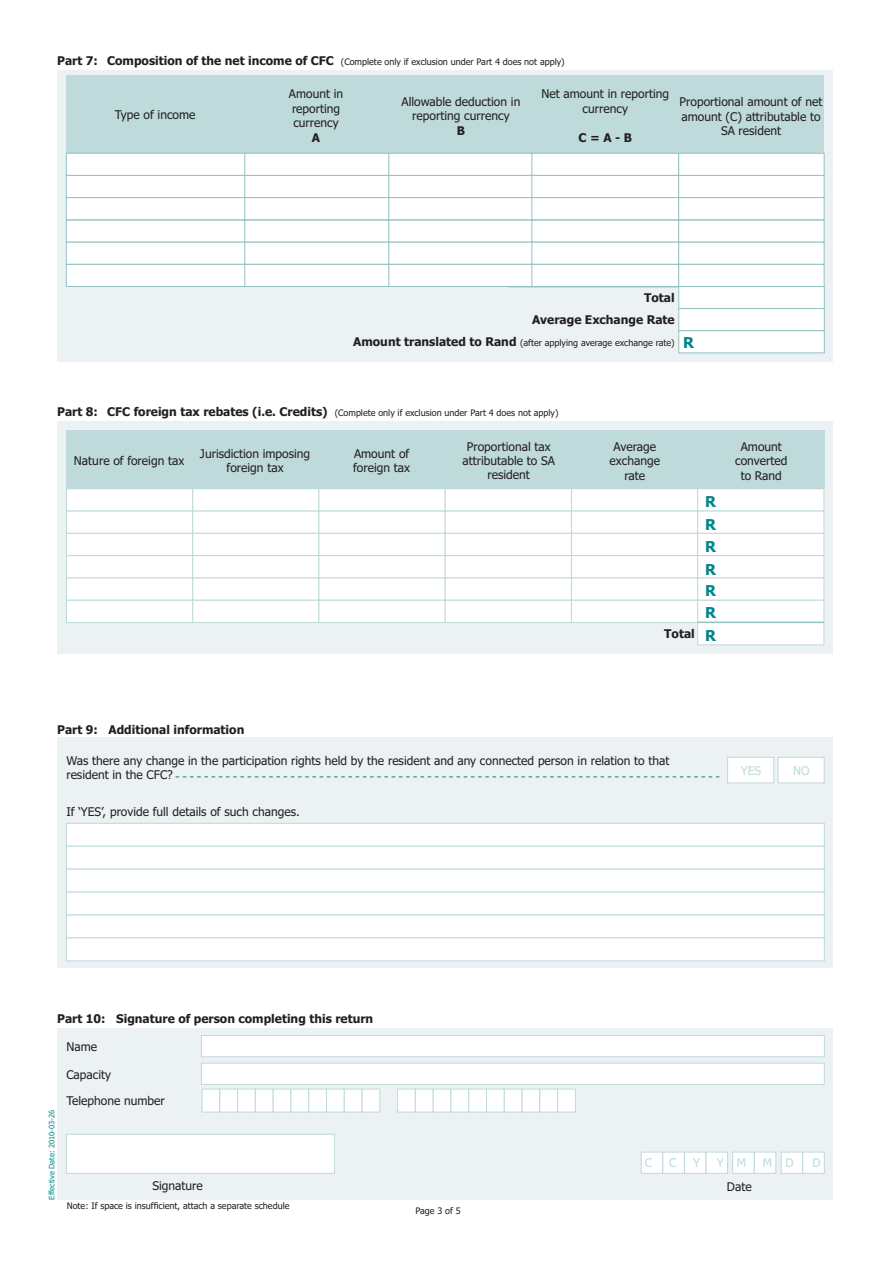
<style>
.page{position:relative;width:893px;height:1262px;background:#fff}
.page>*{position:absolute;margin:0;border:0;box-sizing:border-box;transform-origin:0 0}
.t1{font:700 15px/22.2px "Tahoma";color:#008689;text-align:justify}
.t2{font:12px/14.5px "Tahoma";color:#231f20;text-align:center}
.t3{font:700 12px/21.8px "Tahoma";color:#231f20;text-align:right}
.t4{font:12px "Tahoma";color:#bfdada}
.t5{font:9px "Tahoma";color:#231f20}
.t6{font:7.5px "Tahoma";color:#008689}
.s1{font-weight:700;font-size:12px}
.s2{font-size:15px;color:#008689}
</style>
<div class="page">
<div style="left:57px;top:70px;width:775px;height:292px;background:#ecf2f3"></div>
<div style="left:57px;top:422px;width:775px;height:232px;background:#ecf2f3"></div>
<svg style="left:66px;top:489px;width:758px;height:156px"></svg>
<div style="left:66px;top:76px;width:231px;height:78px;background:#bfdada"></div>
<div style="left:402px;top:76px;width:106px;height:78px;background:#bfdada"></div>
<div style="left:297px;top:76px;width:105px;height:78px;background:#bfdada"></div>
<div style="left:613px;top:76px;width:105px;height:78px;background:#bfdada"></div>
<div style="left:718px;top:76px;width:106px;height:78px;background:#bfdada"></div>
<div style="left:508px;top:76px;width:105px;height:78px;background:#bfdada"></div>
<div style="left:66px;top:430px;width:231px;height:59px;background:#bfdada"></div>
<div style="left:403px;top:430px;width:105px;height:59px;background:#bfdada"></div>
<div style="left:297px;top:430px;width:106px;height:59px;background:#bfdada"></div>
<div style="left:613px;top:430px;width:106px;height:59px;background:#bfdada"></div>
<div style="left:718px;top:430px;width:106px;height:59px;background:#bfdada"></div>
<div style="left:508px;top:430px;width:105px;height:59px;background:#bfdada"></div>
<hr style="left:697px;top:621px;width:126px;height:2px;background:#93c2c2">
<svg style="left:66px;top:153px;width:758px;height:200px"></svg>
<div style="left:57px;top:737px;width:775px;height:230px;background:#ecf2f3"></div>
<svg style="left:175px;top:757px;width:649px;height:26px"></svg>
<svg style="left:66px;top:823px;width:758px;height:138px;background:#fbfcfc"></svg>
<div style="left:57px;top:1028px;width:775px;height:171px;background:#ecf2f3"></div>
<svg style="left:66px;top:1133px;width:269px;height:40px;background:#fcfdfd"></svg>
<svg style="left:641px;top:1151px;width:183px;height:22px;background:#f6fafa"></svg>
<svg style="left:201px;top:1035px;width:623px;height:77px"></svg>
<p class="t5" style="left:57px;top:58px;width:509px"><span class="s1">Part 7: Composition of the net income of CFC</span> (Complete only if exclusion under Part 4 does not apply)</p>
<p class="t2" style="left:115px;top:109px;width:82px">Type of income</p>
<p class="t2" style="left:289px;top:88px;width:56px;text-align:left">Amount in reporting currency</p>
<p class="t3" style="left:312px;top:128px;width:10px">A</p>
<p class="t2" style="left:401px;top:95px;width:120px">Allowable deduction in reporting currency</p>
<p class="t3" style="left:457px;top:120px;width:10px">B</p>
<p class="t2" style="left:541px;top:88px;width:129px">Net amount in reporting currency</p>
<p class="t3" style="left:578px;top:128px;width:55px">C = A - B</p>
<p class="t2" style="left:679px;top:96px;width:144px">Proportional amount of net amount (C) attributable to<br>SA resident</p>
<p class="t3" style="left:532px;top:288px;width:144px">Total<br>Average Exchange Rate</p>
<p class="t5" style="left:353px;top:339px;width:323px"><span class="s1">Amount translated to Rand</span> (after applying average exchange rate)</p>
<p class="t1" style="left:683px;top:333px;width:12px">R</p>
<p class="t5" style="left:57px;top:409px;width:503px"><span class="s1">Part 8: CFC foreign tax rebates (i.e. Credits)</span> (Complete only if exclusion under Part 4 does not apply)</p>
<p class="t2" style="left:462px;top:440px;width:94px">Proportional tax attributable to SA resident</p>
<p class="t2" style="left:74px;top:454px;width:112px">Nature of foreign tax</p>
<p class="t2" style="left:353px;top:447px;width:58px;text-align:left">Amount of foreign tax</p>
<p class="t2" style="left:609px;top:440px;width:52px">Average exchange rate</p>
<p class="t2" style="left:735px;top:440px;width:54px">Amount converted to Rand</p>
<p class="t2" style="left:200px;top:447px;width:112px">Jurisdiction imposing foreign tax</p>
<p class="t1" style="left:705px;top:492px;width:12px">R R R R R R</p>
<p class="t3" style="left:664px;top:623px;width:53px">Total <span class="s2">R</span></p>
<p class="t3" style="left:57px;top:719px;width:189px">Part 9: Additional information</p>
<p class="t2" style="left:66px;top:754px;width:604px;text-align:left">Was there any change in the participation rights held by the resident and any connected person in relation to that resident in the CFC?</p>
<p class="t2" style="left:66px;top:805px;width:235px">If ‘YES’, provide full details of such changes.</p>
<p class="t4" style="left:740px;top:765px;width:22px">YES</p>
<p class="t4" style="left:793px;top:765px;width:18px">NO</p>
<p class="t3" style="left:57px;top:1008px;width:318px">Part 10: Signature of person completing this return</p>
<p class="t2" style="left:66px;top:1040px;width:32px">Name</p>
<p class="t2" style="left:66px;top:1068px;width:46px">Capacity</p>
<p class="t2" style="left:66px;top:1094px;width:100px">Telephone number</p>
<p class="t6" style="left:49px;top:1199px;width:91px;rotate:-90deg">Effective Date: 2010-03-26</p>
<p class="t4" style="left:645px;top:1158px;width:9px">C</p>
<p class="t4" style="left:669px;top:1158px;width:9px">C</p>
<p class="t4" style="left:693px;top:1158px;width:8px">Y</p>
<p class="t4" style="left:716px;top:1158px;width:31px">Y M</p>
<p class="t4" style="left:763px;top:1158px;width:32px">M D</p>
<p class="t4" style="left:812px;top:1158px;width:10px">D</p>
<p class="t2" style="left:152px;top:1179px;width:52px">Signature</p>
<p class="t2" style="left:727px;top:1180px;width:26px">Date</p>
<p class="t5" style="left:67px;top:1201px;width:224px">Note: If space is insufficient, attach a separate schedule</p>
<p class="t5" style="left:415px;top:1206px;width:47px">Page 3 of 5</p>
</div>
